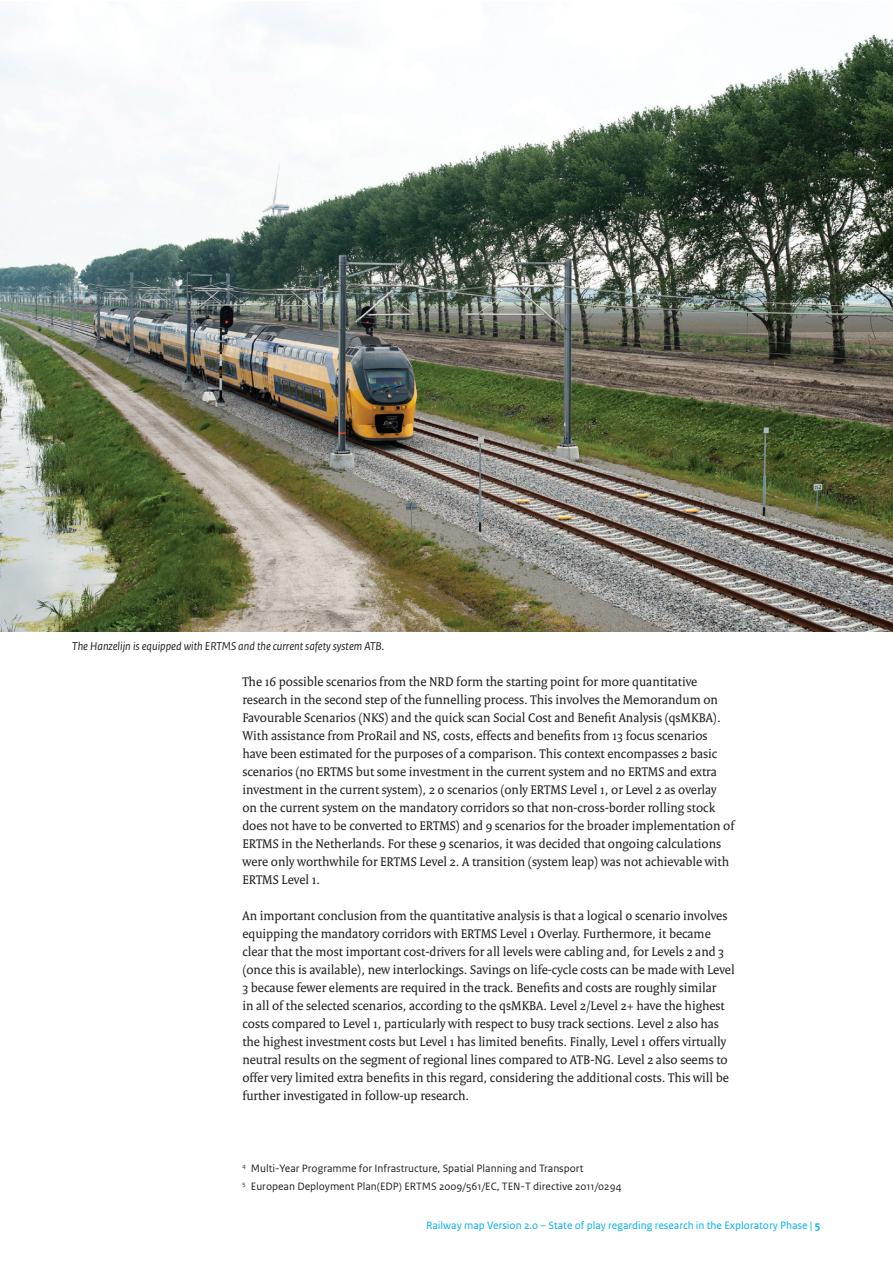
<style>
.page{position:relative;width:893px;height:1263px;background:#fff}
.page>*{position:absolute;margin:0;border:0;box-sizing:border-box;transform-origin:0 0}
.t1{font:13.5px/18px "Rijksoverheid Serif";color:#231f20}
.t2{font:italic 12px "Rijksoverheid Sans Text";color:#231f20}
.t3{font:11.25px/18px "Rijksoverheid Sans Text";color:#231f20}
.t4{font:11.25px "Rijksoverheid Sans Text";color:#00aeef}
.s1{font-weight:700}
</style>
<div class="page">
<img style="left:0;top:1px;width:892px;height:630px">
<p class="t2" style="left:72px;top:639px;width:313px">The Hanzelijn is equipped with ERTMS and the current safety system ATB.</p>
<p class="t1" style="left:242px;top:672px;width:494px">The 16 possible scenarios from the NRD form the starting point for more quantitative research in the second step of the funnelling process. This involves the Memorandum on Favourable Scenarios (NKS) and the quick scan Social Cost and Benefit Analysis (qsMKBA).<br>With assistance from ProRail and NS, costs, effects and benefits from 13 focus scenarios have been estimated for the purposes of a comparison. This context encompasses 2 basic scenarios (no ERTMS but some investment in the current system and no ERTMS and extra investment in the current system), 2 0 scenarios (only ERTMS Level 1, or Level 2 as overlay on the current system on the mandatory corridors so that non-cross-border rolling stock does not have to be converted to ERTMS) and 9 scenarios for the broader implementation of ERTMS in the Netherlands. For these 9 scenarios, it was decided that ongoing calculations were only worthwhile for ERTMS Level 2. A transition (system leap) was not achievable with ERTMS Level 1.</p>
<p class="t1" style="left:242px;top:906px;width:494px">An important conclusion from the quantitative analysis is that a logical 0 scenario involves equipping the mandatory corridors with ERTMS Level 1 Overlay. Furthermore, it became clear that the most important cost-drivers for all levels were cabling and, for Levels 2 and 3 (once this is available), new interlockings. Savings on life-cycle costs can be made with Level 3 because fewer elements are required in the track. Benefits and costs are roughly similar<br>in all of the selected scenarios, according to the qsMKBA. Level 2/Level 2+ have the highest costs compared to Level 1, particularly with respect to busy track sections. Level 2 also has the highest investment costs but Level 1 has limited benefits. Finally, Level 1 offers virtually neutral results on the segment of regional lines compared to ATB-NG. Level 2 also seems to offer very limited extra benefits in this regard, considering the additional costs. This will be further investigated in follow-up research.</p>
<p class="t3" style="left:242px;top:1159px;width:381px"><sup>4</sup> Multi-Year Programme for Infrastructure, Spatial Planning and Transport<br><sup>5</sup> European Deployment Plan(EDP) ERTMS 2009/561/EC, TEN-T directive 2011/0294</p>
<p class="t4" style="left:426px;top:1219px;width:396px">Railway map Version 2.0 – State of play regarding research in the Exploratory Phase | <span class="s1">5</span></p>
</div>
